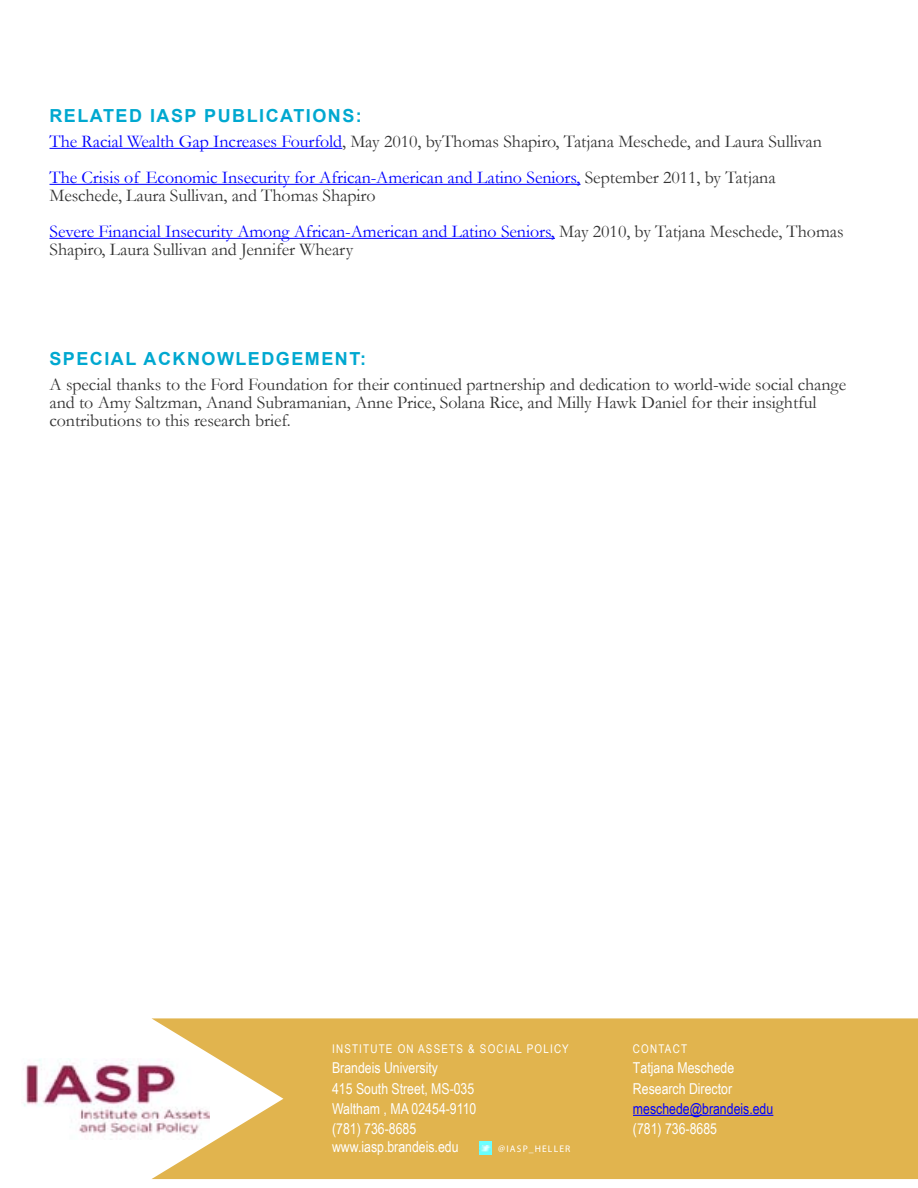
<style>
.page{position:relative;width:918px;height:1188px;background:#fff}
.page>*{position:absolute;margin:0;border:0;box-sizing:border-box;transform-origin:0 0}
.t1{font:18px/18px "Garamond";letter-spacing:-.005em;color:#333}
.t2{font:18px/36px "Garamond";letter-spacing:-.005em;color:#00f}
.t3{font:700 18px "Arial";letter-spacing:.085em;color:#00a8d0}
.t4{font:15px/20.2px "Arial Narrow";color:#fff}
.t5{font:15px "Arial Narrow";color:#00f}
.t6{font:12px "Arial Narrow";letter-spacing:.1em;color:#fff}
.t7{font:9.6px "Myriad Pro";letter-spacing:.12em;color:#fff}
.s1{color:#333}
.s2{color:#00f}
</style>
<div class="page">
<div style="left:151px;top:1018px;width:767px;height:161px;background:#e1b44e"></div>
<img style="left:23px;top:1058px;width:186px;height:81px">
<svg style="left:479px;top:1142px;width:13px;height:12px"></svg>
<hr style="left:633px;top:1115px;width:140px;height:1px;background:#00f">
<hr style="left:49px;top:148px;width:293px;height:1px;background:#00f">
<hr style="left:49px;top:184px;width:532px;height:1px;background:#00f">
<hr style="left:49px;top:238px;width:506px;height:1px;background:#00f">
<p class="t3" style="left:49px;top:103px;width:14px">RELATED</p>
<p class="t3" style="left:150px;top:103px;width:68px">IASP PUBLICATIONS</p>
<p class="t3" style="left:356px;top:103px;width:7px">:</p>
<p class="t2" style="left:49px;top:123px;width:774px">The Racial Wealth Gap Increases Fourfold<span class="s1">, May 2010, byThomas Shapiro, Tatjana Meschede, and Laura Sullivan<br></span>The Crisis of Economic Insecurity for African-American and Latino Seniors, <span class="s1">September 2011, by Tatjana</span></p>
<p class="t1" style="left:49px;top:177px;width:796px;line-height:36px">Meschede, Laura Sullivan, and Thomas Shapiro<br><span class="s2">Severe Financial Insecurity Among African-American and Latino Seniors,</span> May 2010, by Tatjana Meschede, Thomas</p>
<p class="t1" style="left:49px;top:240px;width:305px">Shapiro, Laura Sullivan and Jennifer Wheary</p>
<p class="t3" style="left:49px;top:346px;width:27px">SPECIAL</p>
<p class="t3" style="left:144px;top:346px;width:59px">ACKNOWLEDGE</p>
<p class="t3" style="left:305px;top:346px;width:30px">MENT</p>
<p class="t3" style="left:360px;top:346px;width:7px">:</p>
<p class="t1" style="left:49px;top:375px;width:798px">A special thanks to the Ford Foundation for their continued partnership and dedication to world-wide social change and to Amy Saltzman, Anand Subramanian, Anne Price, Solana Rice, and Milly Hawk Daniel for their insightful contributions to this research brief.</p>
<p class="t6" style="left:332px;top:1040px;width:238px">institute on assets &amp; social policy</p>
<p class="t4" style="left:332px;top:1057px;width:146px">Brandeis University<br>415 South Street, MS-035<br>Waltham , MA 02454-9110 (781) 736-8685</p>
<p class="t4" style="left:332px;top:1136px;width:128px">www.iasp.brandeis.edu</p>
<p class="t7" style="left:498px;top:1143px;width:74px">@IASP_HELLER</p>
<p class="t6" style="left:633px;top:1040px;width:9px">CONTACT</p>
<p class="t4" style="left:633px;top:1057px;width:103px">Tatjana Meschede<br>Research Director</p>
<p class="t5" style="left:633px;top:1097px;width:142px">meschede@brandeis.edu</p>
<p class="t4" style="left:633px;top:1118px;width:86px">(781) 736-8685</p>
</div>
